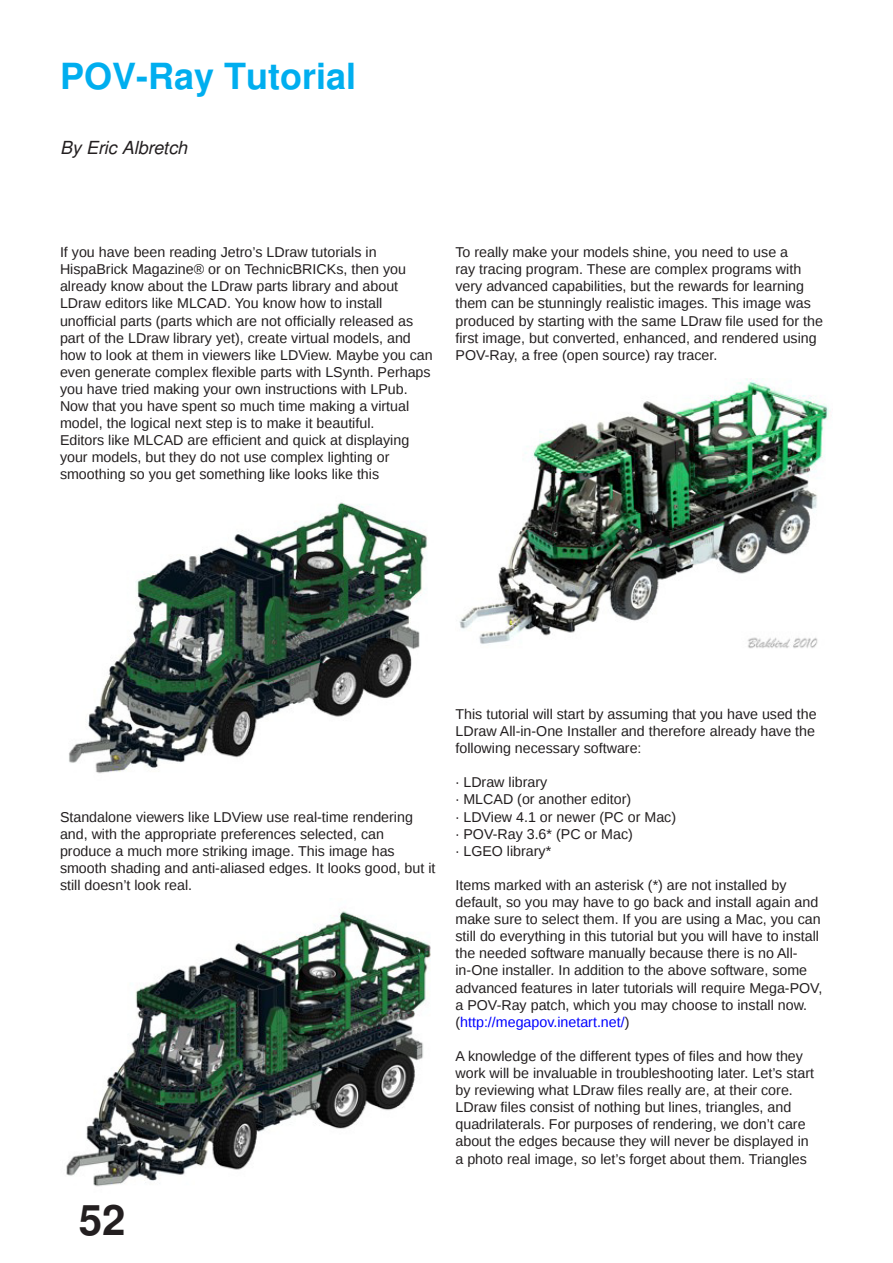
<style>
.page{position:relative;width:893px;height:1263px;background:#fff}
.page>*{position:absolute;margin:0;border:0;box-sizing:border-box;transform-origin:0 0}
.t1{font:700 42px "Free Sans";color:#231f20}
.t2{font:700 36px "Free Sans";color:#00aeef}
.t3{font:italic 18px "Free Sans";color:#231f20}
.t4{font:14.25px/17.1px "Liberation Sans";color:#231f20}
.s1{color:#00f}
</style>
<div class="page">
<img style="left:69px;top:502px;width:359px;height:272px">
<img style="left:66px;top:911px;width:365px;height:276px">
<img style="left:459px;top:378px;width:370px;height:271px">
<h2 class="t2" style="left:60px;top:60px;width:298px">POV-Ray Tutorial</h2>
<p class="t3" style="left:60px;top:139px;width:129px">By Eric Albretch</p>
<p class="t4" style="left:60px;top:244px;width:374px">If you have been reading Jetro’s LDraw tutorials in HispaBrick Magazine® or on TechnicBRICKs, then you already know about the LDraw parts library and about LDraw editors like MLCAD. You know how to install unofficial parts (parts which are not officially released as part of the LDraw library yet), create virtual models, and how to look at them in viewers like LDView. Maybe you can even generate complex flexible parts with LSynth. Perhaps you have tried making your own instructions with LPub.<br>Now that you have spent so much time making a virtual model, the logical next step is to make it beautiful.<br>Editors like MLCAD are efficient and quick at displaying your models, but they do not use complex lighting or smoothing so you get something like looks like this</p>
<p class="t4" style="left:455px;top:244px;width:369px">To really make your models shine, you need to use a<br>ray tracing program. These are complex programs with very advanced capabilities, but the rewards for learning them can be stunningly realistic images. This image was produced by starting with the same LDraw file used for the first image, but converted, enhanced, and rendered using POV-Ray, a free (open source) ray tracer.</p>
<p class="t4" style="left:60px;top:808px;width:377px">Standalone viewers like LDView use real-time rendering and, with the appropriate preferences selected, can produce a much more striking image. This image has smooth shading and anti-aliased edges. It looks good, but it still doesn’t look real.</p>
<h1 class="t1" style="left:79px;top:1201px;width:48px">52</h1>
<p class="t4" style="left:455px;top:705px;width:363px;text-align:justify">This tutorial will start by assuming that you have used the LDraw All-in-One Installer and therefore already have the following necessary software:</p>
<p class="t4" style="left:455px;top:774px;width:222px">· LDraw library<br>· MLCAD (or another editor)<br>· LDView 4.1 or newer (PC or Mac) · POV-Ray 3.6* (PC or Mac)<br>· LGEO library*</p>
<p class="t4" style="left:455px;top:876px;width:368px">Items marked with an asterisk (*) are not installed by default, so you may have to go back and install again and make sure to select them. If you are using a Mac, you can still do everything in this tutorial but you will have to install the needed software manually because there is no All&shy;in-One installer. In addition to the above software, some advanced features in later tutorials will require Mega-POV, a POV-Ray patch, which you may choose to install now. (<span class="s1">http://megapov.inetart.net/</span>)</p>
<p class="t4" style="left:455px;top:1047px;width:360px">A knowledge of the different types of files and how they work will be invaluable in troubleshooting later. Let’s start by reviewing what LDraw files really are, at their core.<br>LDraw files consist of nothing but lines, triangles, and quadrilaterals. For purposes of rendering, we don’t care about the edges because they will never be displayed in a photo real image, so let’s forget about them. Triangles</p>
</div>
